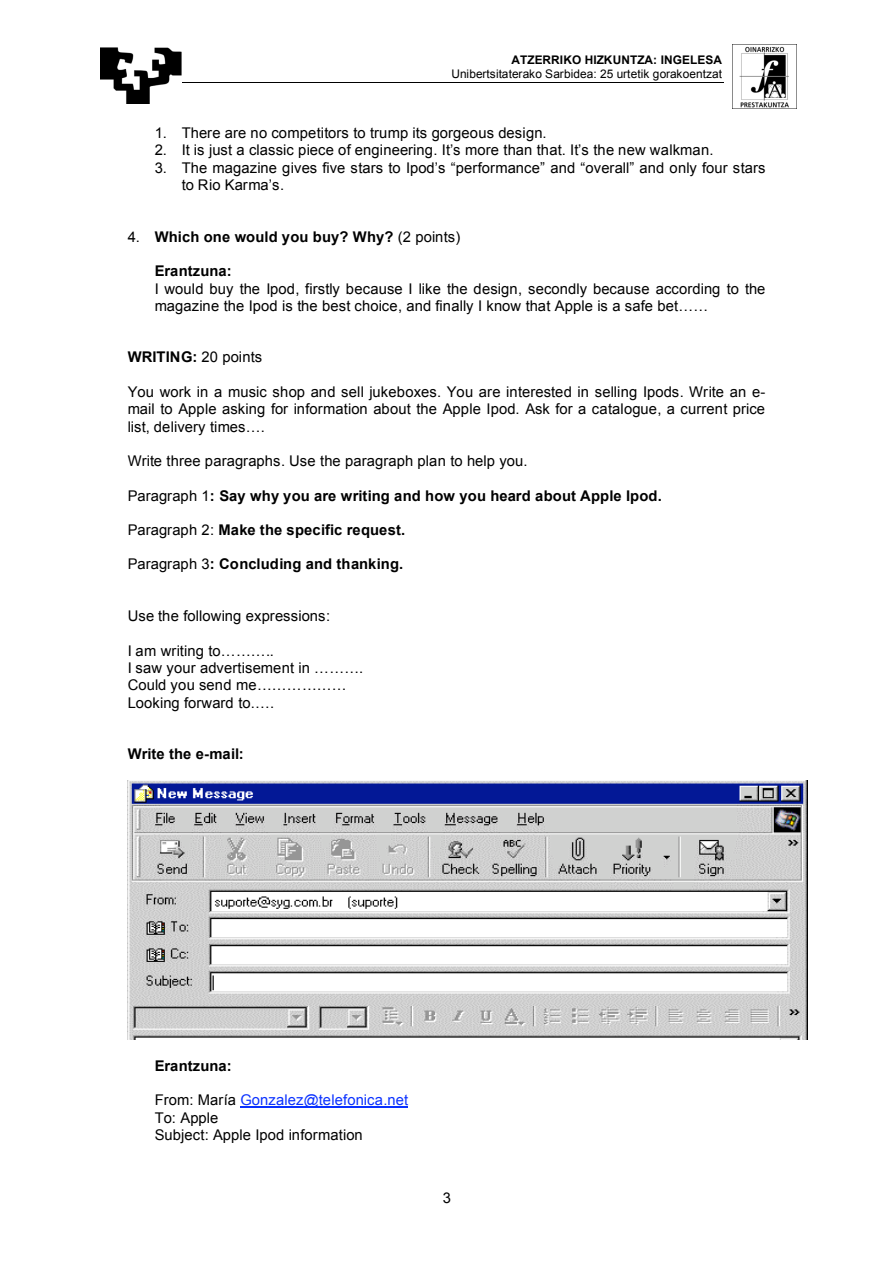
<style>
.page{position:relative;width:893px;height:1263px;background:#fff}
.page>*{position:absolute;margin:0;border:0;box-sizing:border-box;transform-origin:0 0}
.t1{font:14.7px/17.2px "Arial";letter-spacing:.005em;color:#000}
.t2{font:700 14.7px "Arial";letter-spacing:.005em;color:#000}
.t3{font:11.85px "Arial";letter-spacing:-.005em;color:#000}
.t4{font:700 11.85px "Arial";letter-spacing:.005em;color:#000}
.s1{font-weight:400}
.s2{color:#0a31ff}
</style>
<div class="page">
<hr style="left:125px;top:82px;width:599px;height:1px;background:#000">
<img style="left:101px;top:47px;width:81px;height:57px">
<img style="left:732px;top:45px;width:57px;height:63px">
<img style="left:128px;top:780px;width:679px;height:260px">
<hr style="left:240px;top:1107px;width:168px;height:1px;background:#0a31ff">
<p class="t4" style="left:511px;top:54px;width:212px">ATZERRIKO HIZKUNTZA: INGELESA</p>
<p class="t3" style="left:451px;top:68px;width:272px">Unibertsitaterako Sarbidea: 25 urtetik gorakoentzat</p>
<p class="t1" style="left:155px;top:124px;width:393px">1. There are no competitors to trump its gorgeous design.</p>
<p class="t1" style="left:155px;top:142px;width:560px">2. It is just a classic piece of engineering. It’s more than that. It’s the new walkman.</p>
<p class="t1" style="left:182px;top:159px;width:585px;text-indent:-27px">3. The magazine gives five stars to Ipod’s “performance” and “overall” and only four stars to Rio Karma’s.</p>
<p class="t2" style="left:128px;top:228px;width:334px"><span class="s1">4.</span> Which one would you buy? Why? <span class="s1">(2 points)</span></p>
<p class="t2" style="left:155px;top:263px;width:78px">Erantzuna:</p>
<p class="t1" style="left:155px;top:280px;width:612px">I would buy the Ipod, firstly because I like the design, secondly because according to the magazine the Ipod is the best choice, and finally I know that Apple is a safe bet……</p>
<p class="t2" style="left:128px;top:349px;width:136px">WRITING: <span class="s1">20 points</span></p>
<p class="t1" style="left:128px;top:383px;width:639px;text-align:justify">You work in a music shop and sell jukeboxes. You are interested in selling Ipods. Write an e&shy;mail to Apple asking for information about the Apple Ipod. Ask for a catalogue, a current price list, delivery times….</p>
<p class="t1" style="left:128px;top:452px;width:401px">Write three paragraphs. Use the paragraph plan to help you.</p>
<p class="t2" style="left:128px;top:487px;width:536px"><span class="s1">Paragraph 1</span>: Say why you are writing and how you heard about Apple Ipod.</p>
<p class="t2" style="left:128px;top:522px;width:279px"><span class="s1">Paragraph 2:</span> Make the specific request.</p>
<p class="t2" style="left:128px;top:556px;width:277px"><span class="s1">Paragraph 3</span>: Concluding and thanking.</p>
<p class="t1" style="left:128px;top:608px;width:204px">Use the following expressions:</p>
<p class="t1" style="left:128px;top:642px;width:237px">I am writing to………..<br>I saw your advertisement in ……….<br>Could you send me………………<br>Looking forward to.….</p>
<p class="t2" style="left:128px;top:746px;width:118px">Write the e-mail:</p>
<p class="t2" style="left:155px;top:1058px;width:78px">Erantzuna:</p>
<p class="t1" style="left:155px;top:1092px;width:255px">From: María <span class="s2">Gonzalez@telefonica.net<br></span>To: Apple<br>Subject: Apple Ipod information</p>
<p class="t1" style="left:443px;top:1189px;width:10px">3</p>
</div>
